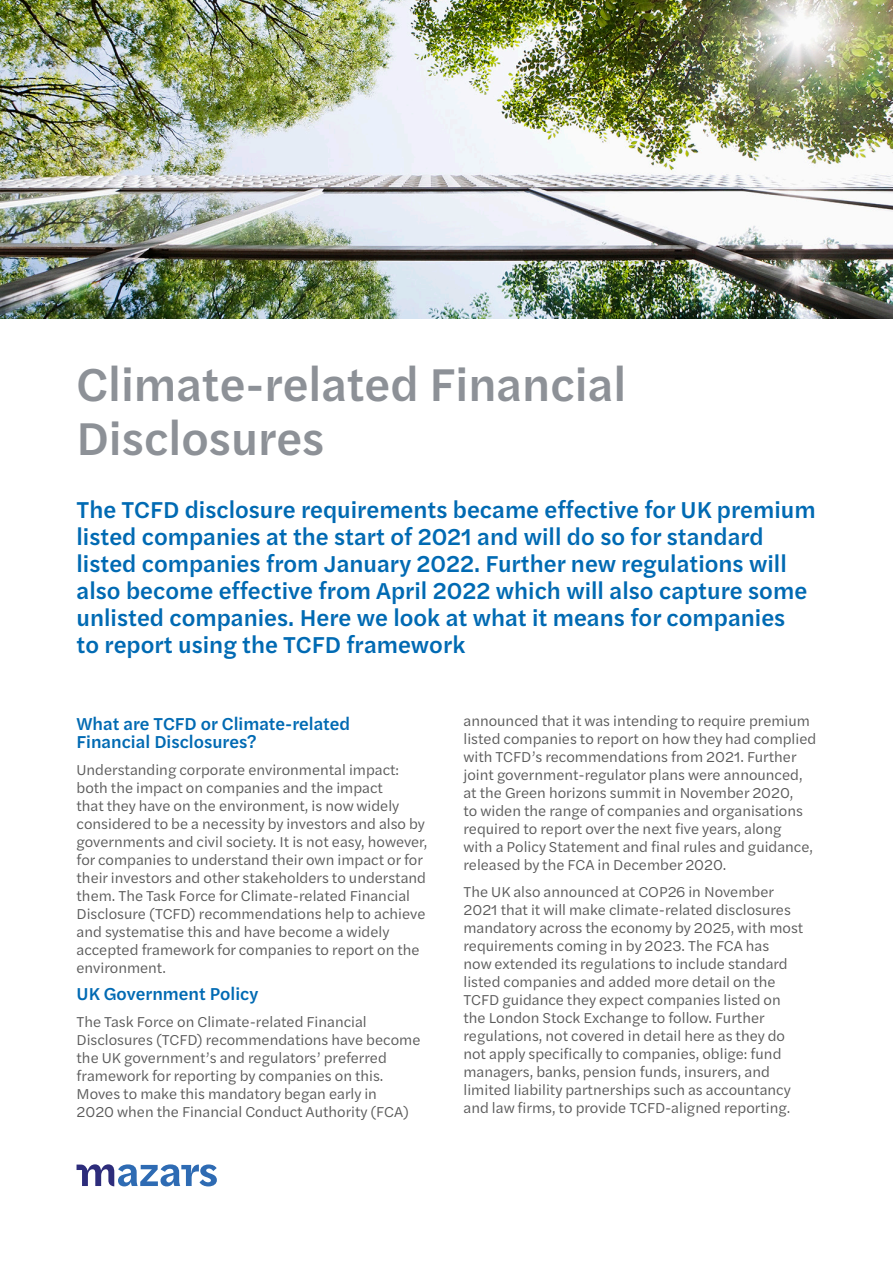
<style>
.page{position:relative;width:893px;height:1263px;background:#fff}
.page>*{position:absolute;margin:0;border:0;box-sizing:border-box;transform-origin:0 0}
.t1{font:500 48px/54px "Halyard Text";color:#8d9197}
.t2{font:500 24px/27px "Halyard Text";color:#006ab3}
.t3{font:500 18px/18px "Halyard Text";color:#006ab3}
.t4{font:15px/18px "Halyard Text";color:#5a5a5a}
</style>
<div class="page">
<svg style="left:77px;top:1164px;width:140px;height:22px"></svg>
<img style="left:0;top:0;width:893px;height:319px">
<h1 class="t1" style="left:77px;top:355px;width:551px">Climate-related Financial<br>Disclosures</h1>
<p class="t2" style="left:77px;top:495px;width:741px">The TCFD disclosure requirements became effective for UK premium listed companies at the start of 2021 and will do so for standard listed companies from January 2022. Further new regulations will also become effective from April 2022 which will also capture some unlisted companies. Here we look at what it means for companies<br>to report using the TCFD framework</p>
<p class="t3" style="left:77px;top:713px;width:275px">What are TCFD or Climate-related<br>Financial Disclosures?</p>
<p class="t4" style="left:77px;top:760px;width:352px">Understanding corporate environmental impact: both the impact on companies and the impact<br>that they have on the environment, is now widely considered to be a necessity by investors and also by governments and civil society. It is not easy, however, for companies to understand their own impact or for their investors and other stakeholders to understand them. The Task Force for Climate-related Financial Disclosure (TCFD) recommendations help to achieve and systematise this and have become a widely accepted framework for companies to report on the environment.</p>
<p class="t3" style="left:77px;top:983px;width:183px">UK Government Policy</p>
<p class="t4" style="left:77px;top:1012px;width:345px">The Task Force on Climate-related Financial Disclosures (TCFD) recommendations have become the UK government’s and regulators’ preferred framework for reporting by companies on this.<br>Moves to make this mandatory began early in<br>2020 when the Financial Conduct Authority (FCA)</p>
<p class="t4" style="left:463px;top:711px;width:354px">announced that it was intending to require premium listed companies to report on how they had complied with TCFD’s recommendations from 2021. Further joint government-regulator plans were announced, at the Green horizons summit in November 2020,<br>to widen the range of companies and organisations required to report over the next five years, along<br>with a Policy Statement and final rules and guidance, released by the FCA in December 2020.</p>
<p class="t4" style="left:463px;top:882px;width:341px">The UK also announced at COP26 in November 2021 that it will make climate-related disclosures mandatory across the economy by 2025, with most requirements coming in by 2023. The FCA has<br>now extended its regulations to include standard listed companies and added more detail on the TCFD guidance they expect companies listed on the London Stock Exchange to follow. Further regulations, not covered in detail here as they do not apply specifically to companies, oblige: fund managers, banks, pension funds, insurers, and limited liability partnerships such as accountancy and law firms, to provide TCFD-aligned reporting.</p>
</div>
